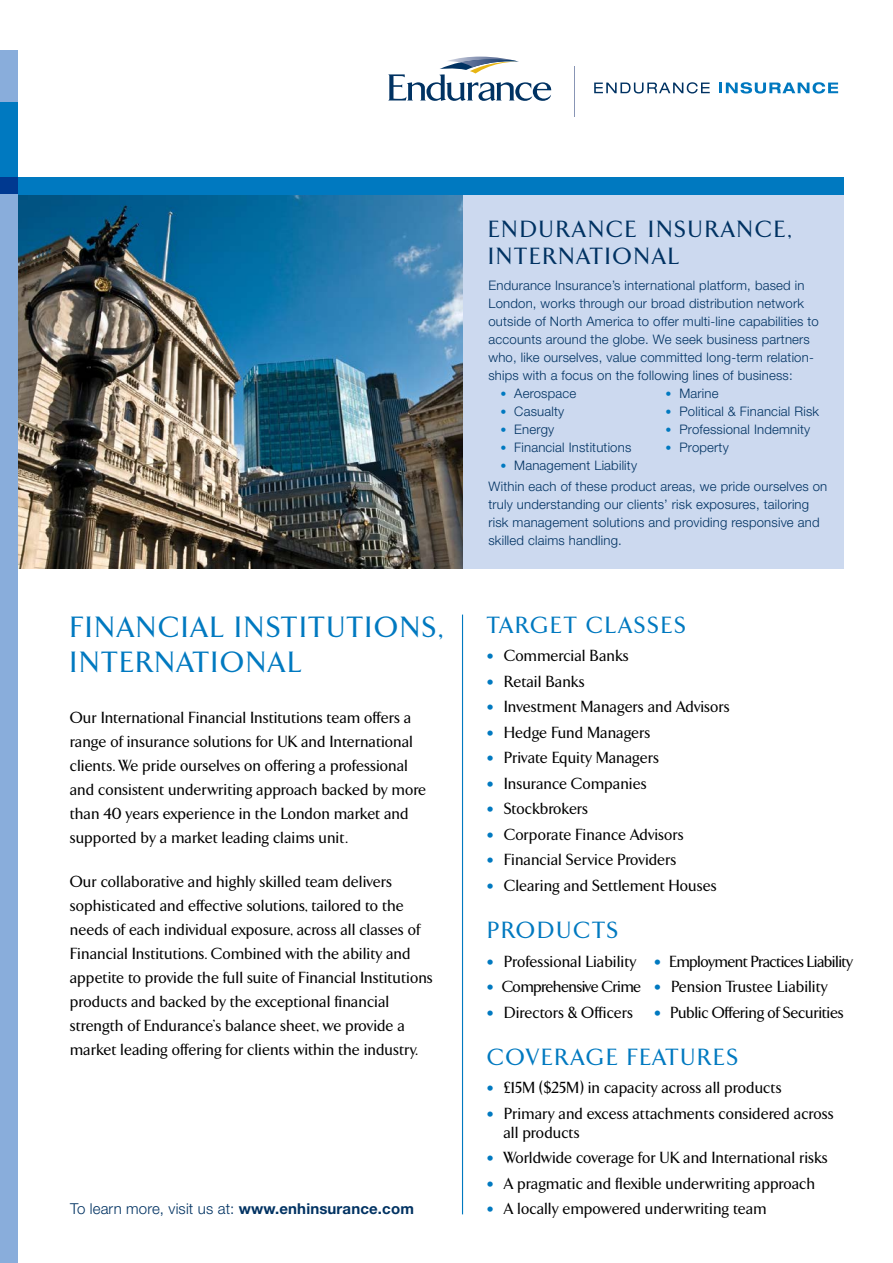
<style>
.page{position:relative;width:893px;height:1263px;background:#fff}
.page>*{position:absolute;margin:0;border:0;box-sizing:border-box;transform-origin:0 0}
.t1{font:500 30px/34.5px "Arrow";letter-spacing:.08em;color:#0079c0}
.t2{font:500 24px "Arrow";letter-spacing:.1em;color:#0079c0}
.t3{font:500 24px/27px "Arrow";letter-spacing:.1em;color:#003262}
.t4{font:500 16.5px/24px "Arrow";letter-spacing:.02em;color:#000}
.t5{font:500 16.5px "Arrow";letter-spacing:-.015em;color:#000}
.t6{font:500 16.5px "Arrow";color:#000}
.t7{font:300 15px "Helvetica Neue LT Std";letter-spacing:.01em;color:#003262}
.t8{font:300 13.2px/18px "Helvetica Neue LT Std";letter-spacing:.015em;color:#003262}
.s1{font-weight:700}
.s2{font-size:12px;color:#0079c0}
.s3{font-size:15px;color:#0079c0}
</style>
<div class="page">
<img style="left:18px;top:195px;width:445px;height:374px">
<div style="left:463px;top:195px;width:381px;height:374px;background:#ccd9ef"></div>
<hr style="left:462px;top:615px;width:1px;height:599px;background:#0079c0">
<div style="left:0;top:177px;width:844px;height:18px;background:#0079c0"></div>
<svg style="left:0;top:101px;width:18px;height:94px;background:#026eb7"></svg>
<div style="left:0;top:50px;width:18px;height:51px;background:#89addb"></div>
<div style="left:0;top:195px;width:18px;height:1068px;background:#89addb"></div>
<svg style="left:594px;top:82px;width:116px;height:12px"></svg>
<svg style="left:719px;top:82px;width:119px;height:12px"></svg>
<svg style="left:388px;top:57px;width:163px;height:44px"></svg>
<hr style="left:574px;top:66px;width:1px;height:50px;background:#8895b5">
<h1 class="t1" style="left:70px;top:611px;width:374px">FINANCIAL INSTITUTIONS,<br>INTERNATIONAL</h1>
<p class="t4" style="left:70px;top:706px;width:357px">Our International Financial Institutions team offers a range of insurance solutions for UK and International clients. We pride ourselves on offering a professional and consistent underwriting approach backed by more than 40 years experience in the London market and supported by a market leading claims unit.</p>
<p class="t4" style="left:70px;top:870px;width:364px">Our collaborative and highly skilled team delivers sophisticated and effective solutions, tailored to the needs of each individual exposure, across all classes of Financial Institutions. Combined with the ability and appetite to provide the full suite of Financial Institutions products and backed by the exceptional financial strength of Endurance’s balance sheet, we provide a market leading offering for clients within the industry.</p>
<p class="t7" style="left:70px;top:1199px;width:345px">To learn more, visit us at: <span class="s1">www.enhinsurance.com</span></p>
<h2 class="t3" style="left:488px;top:216px;width:304px">ENDURANCE INSURANCE,<br>INTERNATIONAL</h2>
<p class="t8" style="left:488px;top:276px;width:332px">Endurance Insurance’s international platform, based in London, works through our broad distribution network outside of North America to offer multi-line capabilities to accounts around the globe. We seek business partners who, like ourselves, value committed long-term relation&shy;ships with a focus on the following lines of business:</p>
<p class="t8" style="left:500px;top:384px;width:78px"><span class="s2">•</span> Aerospace</p>
<p class="t8" style="left:666px;top:384px;width:55px"><span class="s2">•</span> Marine</p>
<p class="t8" style="left:500px;top:402px;width:65px"><span class="s2">•</span> Casualty</p>
<p class="t8" style="left:666px;top:402px;width:155px"><span class="s2">•</span> Political &amp; Financial Risk</p>
<p class="t8" style="left:500px;top:420px;width:56px"><span class="s2">•</span> Energy</p>
<p class="t8" style="left:666px;top:420px;width:146px"><span class="s2">•</span> Professional Indemnity</p>
<p class="t8" style="left:500px;top:438px;width:133px"><span class="s2">•</span> Financial Institutions</p>
<p class="t8" style="left:666px;top:438px;width:65px"><span class="s2">•</span> Property</p>
<p class="t8" style="left:488px;top:454px;width:340px;line-height:21.5px;text-indent:12px"><span class="s2">•</span> Management Liability<br>Within each of these product areas, we pride ourselves on</p>
<p class="t8" style="left:488px;top:495px;width:333px">truly understanding our clients’ risk exposures, tailoring risk management solutions and providing responsive and skilled claims handling.</p>
<h2 class="t2" style="left:487px;top:612px;width:200px">TARGET CLASSES</h2>
<p class="t4" style="left:487px;top:644px;width:143px"><span class="s3">•</span> Commercial Banks</p>
<p class="t4" style="left:487px;top:670px;width:99px"><span class="s3">•</span> Retail Banks</p>
<p class="t4" style="left:487px;top:695px;width:244px"><span class="s3">•</span> Investment Managers and Advisors</p>
<p class="t4" style="left:487px;top:721px;width:164px"><span class="s3">•</span> Hedge Fund Managers</p>
<p class="t4" style="left:487px;top:746px;width:173px"><span class="s3">•</span> Private Equity Managers</p>
<p class="t4" style="left:487px;top:772px;width:161px"><span class="s3">•</span> Insurance Companies</p>
<p class="t4" style="left:487px;top:797px;width:102px"><span class="s3">•</span> Stockbrokers</p>
<p class="t4" style="left:487px;top:823px;width:198px"><span class="s3">•</span> Corporate Finance Advisors</p>
<p class="t4" style="left:487px;top:848px;width:190px"><span class="s3">•</span> Financial Service Providers</p>
<p class="t4" style="left:487px;top:874px;width:231px"><span class="s3">•</span> Clearing and Settlement Houses</p>
<h2 class="t2" style="left:487px;top:917px;width:132px">PRODUCTS</h2>
<p class="t4" style="left:487px;top:949px;width:150px"><span class="s3">•</span> Professional Liability</p>
<p class="t5" style="left:487px;top:978px;width:155px"><span class="s3">•</span> Comprehensive Crime</p>
<p class="t4" style="left:487px;top:1000px;width:147px"><span class="s3">•</span> Directors &amp; Officers</p>
<h2 class="t2" style="left:487px;top:1044px;width:252px">COVERAGE FEATURES</h2>
<p class="t4" style="left:487px;top:1076px;width:296px"><span class="s3">•</span> £15M ($25M) in capacity across all products</p>
<p class="t4" style="left:504px;top:1104px;width:332px;line-height:18.8px;text-indent:-16px"><span class="s3">•</span> Primary and excess attachments considered across all products</p>
<p class="t4" style="left:487px;top:1146px;width:342px"><span class="s3">•</span> Worldwide coverage for UK and International risks</p>
<p class="t4" style="left:487px;top:1171px;width:329px"><span class="s3">•</span> A pragmatic and flexible underwriting approach</p>
<p class="t4" style="left:487px;top:1197px;width:281px"><span class="s3">•</span> A locally empowered underwriting team</p>
<p class="t5" style="left:655px;top:952px;width:199px"><span class="s3">•</span> Employment Practices Liability</p>
<p class="t4" style="left:655px;top:975px;width:174px"><span class="s3">•</span> Pension Trustee Liability</p>
<p class="t6" style="left:655px;top:1003px;width:190px"><span class="s3">•</span> Public Offering of Securities</p>
</div>
